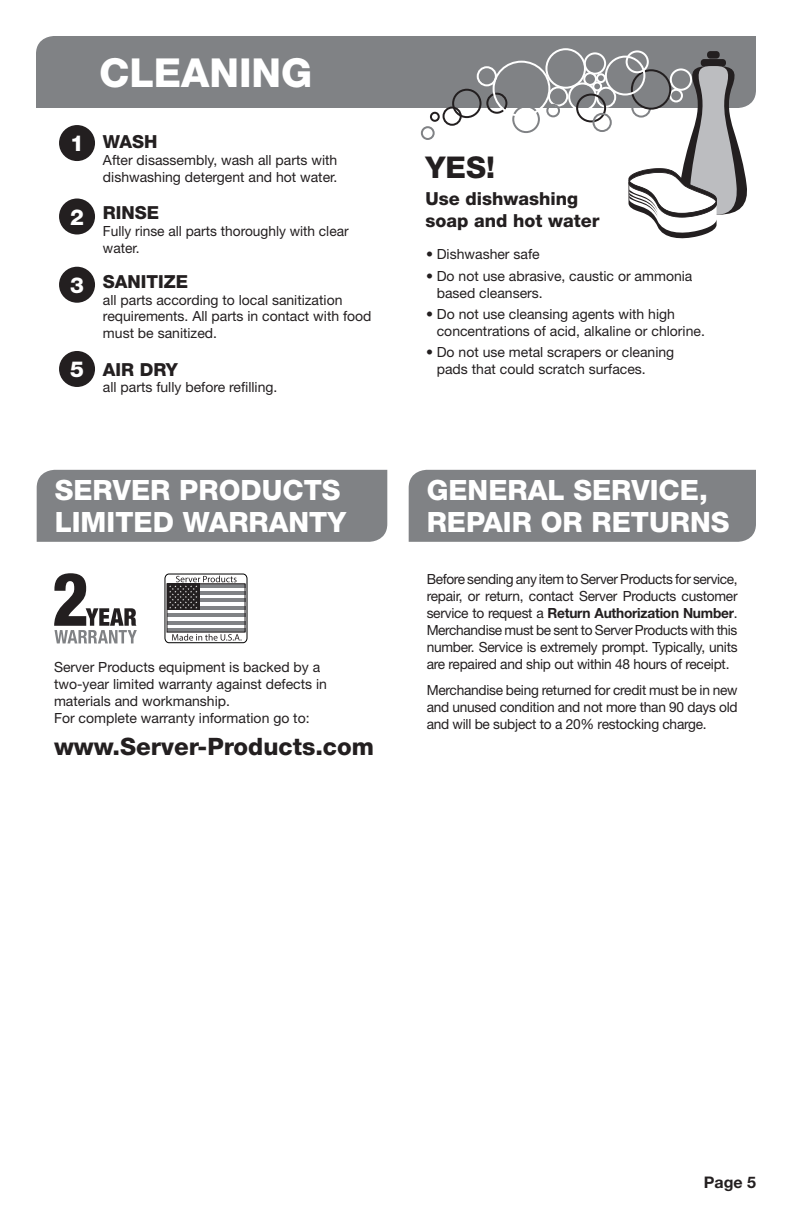
<style>
.page{position:relative;width:792px;height:1224px;background:#fff}
.page>*{position:absolute;margin:0;border:0;box-sizing:border-box;transform-origin:0 0}
.Heading_Large{font:800 40px "Helvetica Neue";color:#fff}
.Yes{font:800 30px "Helvetica Neue";color:#231f20}
.Body_Paragraph{font:800 28px/32px "Helvetica Neue";color:#fff}
.website{font:800 24px "Helvetica Neue";color:#231f20}
.Numbers_for_Steps{font:800 22px "Helvetica Neue";color:#fff}
.Soap{font:800 18px/22px "Helvetica Neue";color:#231f20}
.Heading_Small{font:800 18px "Helvetica Neue";color:#231f20}
.t1{font:700 16px "Helvetica Neue";color:#231f20}
.Body_Paragraph-2{font:14px/17px "Helvetica Neue";color:#231f20;text-align:justify}
.Heading_Small-2{font:14px/16.8px "Helvetica Neue";color:#231f20}
.Body_Bullets{font:14px/17px "Helvetica Neue";color:#231f20}
.s1{font-weight:700}
</style>
<div class="page">
<div style="left:36px;top:36px;width:720px;height:72px;background:#808285"></div>
<div style="left:59px;top:267px;width:36px;height:36px;background:#231f20;border-radius:50%"></div>
<div style="left:59px;top:351px;width:36px;height:36px;background:#231f20;border-radius:50%"></div>
<div style="left:477px;top:66px;width:20px;height:20px;border:2px solid #fff;border-radius:50%"></div>
<div style="left:583px;top:72px;width:14px;height:14px;border:2px solid #fff;border-radius:50%"></div>
<div style="left:512px;top:105px;width:28px;height:28px;border:2px solid #808285;border-radius:50%"></div>
<div style="left:443px;top:107px;width:19px;height:19px;border:2px solid #231f20;border-radius:50%"></div>
<div style="left:452px;top:89px;width:30px;height:29px;border:2px solid #231f20;border-radius:50%"></div>
<div style="left:596px;top:73px;width:10px;height:10px;border:2px solid #fff;border-radius:50%"></div>
<div style="left:421px;top:126px;width:14px;height:14px;border:2px solid #808285;border-radius:50%"></div>
<div style="left:486px;top:93px;width:21px;height:21px;border:2px solid #231f20;border-radius:50%"></div>
<div style="left:592px;top:82px;width:10px;height:9px;border:2px solid #fff;border-radius:50%"></div>
<div style="left:596px;top:87px;width:20px;height:21px;border:2px solid #fff;border-radius:50%"></div>
<div style="left:584px;top:52px;width:22px;height:23px;border:2px solid #fff;border-radius:50%"></div>
<div style="left:548px;top:86px;width:20px;height:21px;border:2px solid #fff;border-radius:50%"></div>
<div style="left:568px;top:83px;width:29px;height:28px;border:2px solid #fff;border-radius:50%"></div>
<div style="left:545px;top:48px;width:41px;height:41px;border:2px solid #fff;border-radius:50%"></div>
<div style="left:493px;top:61px;width:57px;height:56px;border:2px solid #fff;border-radius:50%"></div>
<div style="left:605px;top:56px;width:40px;height:40px;border:2px solid #fff;border-radius:50%"></div>
<div style="left:626px;top:50px;width:23px;height:23px;border:2px solid #fff;border-radius:50%"></div>
<div style="left:430px;top:112px;width:10px;height:10px;border:2px solid #231f20;border-radius:50%"></div>
<div style="left:576px;top:94px;width:30px;height:28px;border:2px solid #231f20;border-radius:50%"></div>
<div style="left:546px;top:104px;width:14px;height:13px;border:2px solid #808285;border-radius:50%"></div>
<div style="left:593px;top:113px;width:19px;height:19px;border:2px solid #808285;border-radius:50%"></div>
<div style="left:59px;top:199px;width:36px;height:36px;background:#231f20;border-radius:50%"></div>
<div style="left:59px;top:125px;width:36px;height:36px;background:#231f20;border-radius:50%"></div>
<div style="left:701px;top:59px;width:25px;height:8px;background:#231f20;border-radius:3px"></div>
<div style="left:707px;top:51px;width:13px;height:8px;background:#231f20;border-radius:3px"></div>
<svg style="left:627px;top:66px;width:122px;height:173px"></svg>
<div style="left:409px;top:470px;width:347px;height:72px;background:#808285"></div>
<div style="left:37px;top:470px;width:350px;height:72px;background:#808285"></div>
<svg style="left:54px;top:573px;width:83px;height:70px"></svg>
<div style="left:165px;top:574px;width:82px;height:69px;border:1px solid #000001;border-radius:4px"></div>
<hr style="left:167px;top:584px;width:78px;height:3px;background:#808285">
<hr style="left:167px;top:591px;width:78px;height:4px;background:#808285">
<hr style="left:167px;top:599px;width:78px;height:3px;background:#808285">
<hr style="left:167px;top:606px;width:78px;height:4px;background:#808285">
<hr style="left:167px;top:614px;width:78px;height:3px;background:#808285">
<hr style="left:167px;top:621px;width:78px;height:4px;background:#808285">
<hr style="left:167px;top:628px;width:78px;height:4px;background:#808285">
<div style="left:167px;top:584px;width:32px;height:26px;background:#231f20"></div>
<svg style="left:169px;top:576px;width:68px;height:33px"></svg>
<div style="left:167px;top:584px;width:78px;height:48px;border:1px solid #231f20"></div>
<svg style="left:172px;top:634px;width:70px;height:7px"></svg>
<p class="Heading_Large" style="left:99px;top:49px;width:215px">CLEANING</p>
<p class="Numbers_for_Steps" style="left:70px;top:131px;width:15px">1</p>
<p class="Heading_Small" style="left:103px;top:131px;width:56px">WASH</p>
<p class="Heading_Small-2" style="left:103px;top:152px;width:236px">After disassembly, wash all parts with dishwashing detergent and hot water.</p>
<p class="Numbers_for_Steps" style="left:70px;top:204px;width:15px">2</p>
<p class="Heading_Small" style="left:103px;top:202px;width:58px">RINSE</p>
<p class="Heading_Small-2" style="left:103px;top:223px;width:247px">Fully rinse all parts thoroughly with clear water.</p>
<p class="Numbers_for_Steps" style="left:70px;top:272px;width:15px">3</p>
<p class="Heading_Small" style="left:103px;top:271px;width:87px">SANITIZE</p>
<p class="Heading_Small-2" style="left:103px;top:291px;width:270px">all parts according to local sanitization requirements. All parts in contact with food must be sanitized.</p>
<p class="Numbers_for_Steps" style="left:70px;top:356px;width:15px">5</p>
<p class="Heading_Small" style="left:103px;top:359px;width:77px">AIR DRY</p>
<p class="Heading_Small-2" style="left:103px;top:379px;width:176px">all parts fully before refilling.</p>
<p class="Body_Paragraph" style="left:55px;top:474px;width:293px">SERVER PRODUCTS<br>LIMITED WARRANTY</p>
<p class="Body_Paragraph-2" style="left:54px;top:658px;width:274px;text-align:left">Server Products equipment is backed by a two-year limited warranty against defects in materials and workmanship.<br>For complete warranty information go to:</p>
<p class="website" style="left:54px;top:732px;width:322px">www.Server-Products.com</p>
<p class="Yes" style="left:426px;top:149px;width:71px">YES!</p>
<p class="Soap" style="left:426px;top:188px;width:176px">Use dishwashing soap and hot water</p>
<p class="Body_Bullets" style="left:426px;top:246px;width:115px">• Dishwasher safe</p>
<p class="Body_Bullets" style="left:437px;top:267px;width:257px;text-indent:-11px">• Do not use abrasive, caustic or ammonia based cleansers.</p>
<p class="Body_Bullets" style="left:437px;top:305px;width:270px;text-indent:-11px">• Do not use cleansing agents with high concentrations of acid, alkaline or chlorine.</p>
<p class="Body_Bullets" style="left:437px;top:344px;width:239px;text-indent:-11px">• Do not use metal scrapers or cleaning pads that could scratch surfaces.</p>
<p class="Body_Paragraph" style="left:427px;top:474px;width:304px">GENERAL SERVICE,<br>REPAIR OR RETURNS</p>
<p class="Body_Paragraph-2" style="left:427px;top:571px;width:313px">Before sending any item to Server Products for service, repair, or return, contact Server Products customer service to request a <span class="s1">Return Authorization Number</span>.<br>Merchandise must be sent to Server Products with this number. Service is extremely prompt. Typically, units are repaired and ship out within 48 hours of receipt.</p>
<p class="Body_Paragraph-2" style="left:427px;top:681px;width:313px">Merchandise being returned for credit must be in new and unused condition and not more than 90 days old and will be subject to a 20% restocking charge.</p>
<p class="t1" style="left:704px;top:1172px;width:54px">Page 5</p>
</div>
